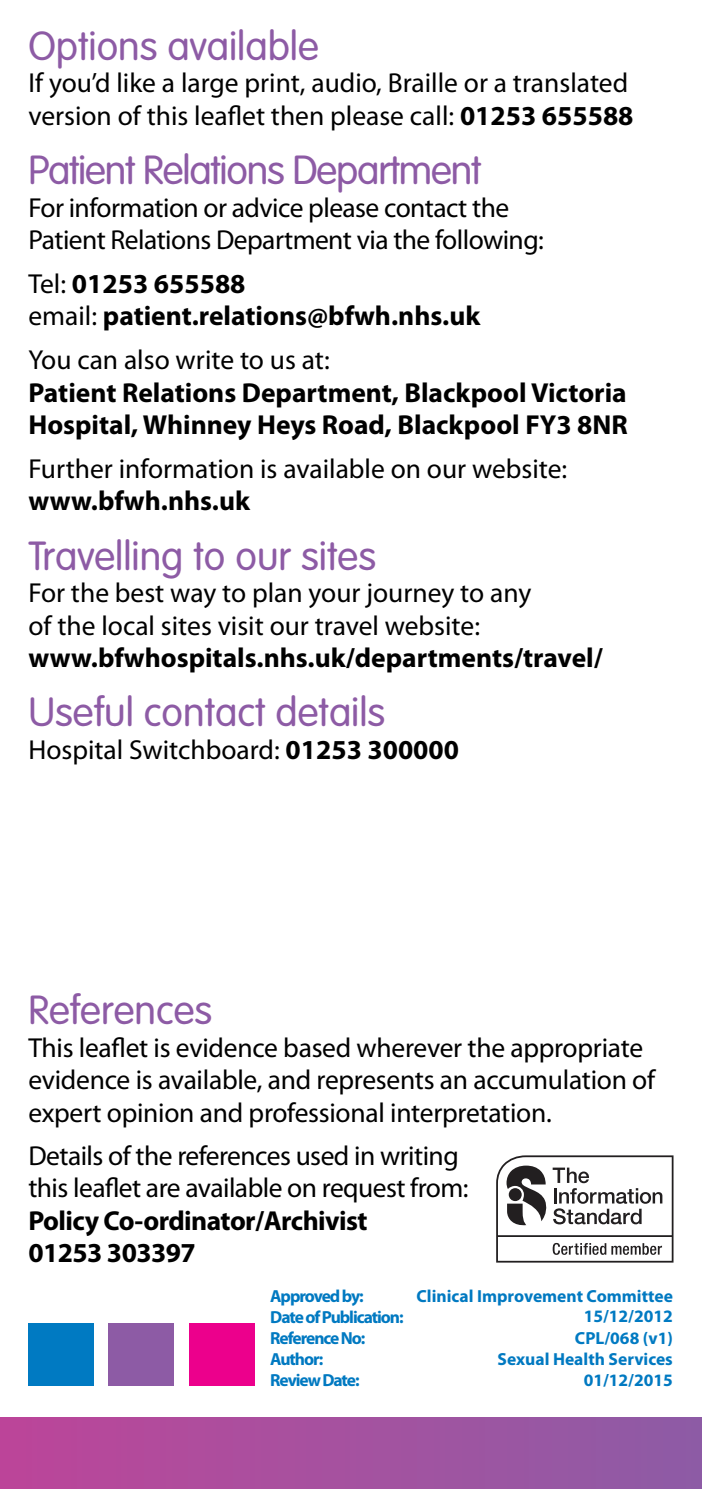
<style>
.page{position:relative;width:702px;height:1489px;background:#fff}
.page>*{position:absolute;margin:0;border:0;box-sizing:border-box;transform-origin:0 0}
.t1{font:300 40px "VAG Rounded";color:#8d5ba5}
.t2{font:300 40px "VAG Rounded";letter-spacing:-.03em;color:#8d5ba5}
.t3{font:27.5px/32.5px "Myriad Pro";letter-spacing:-.01em;color:#000}
.t4{font:700 27.5px/32.5px "Myriad Pro";color:#000}
.t5{font:700 27.5px/32.5px "Myriad Pro";letter-spacing:-.02em;color:#000}
.t6{font:700 17.5px/21px "Myriad Pro";letter-spacing:-.06em;color:#0079c1}
.t7{font:700 17.5px "Myriad Pro";letter-spacing:-.015em;color:#0079c1}
.t8{font:700 17.5px "Myriad Pro";color:#007ac2}
.s1{font-weight:700}
.s2{font-weight:400}
</style>
<div class="page">
<div style="left:0;top:1417px;width:702px;height:71px;background:linear-gradient(to right,#bc4699,#8d5ca5)"></div>
<div style="left:28px;top:1323px;width:65px;height:62px;background:#007ac2"></div>
<div style="left:109px;top:1323px;width:65px;height:62px;background:#8d5ba5"></div>
<div style="left:189px;top:1323px;width:65px;height:62px;background:#ec008c"></div>
<svg style="left:496px;top:1155px;width:177px;height:107px"></svg>
<h1 class="t1" style="left:28px;top:23px;width:292px">Options available</h1>
<p class="t3" style="left:28px;top:66px;width:606px">If you’d like a large print, audio, Braille or a translated version of this leaflet then please call: <span class="s1">01253 655588</span></p>
<h1 class="t2" style="left:28px;top:147px;width:454px">Patient Relations Department</h1>
<p class="t3" style="left:28px;top:191px;width:517px">For information or advice please contact the<br>Patient Relations Department via the following:</p>
<p class="t4" style="left:28px;top:266px;width:453px"><span class="s2">Tel:</span> 01253 655588<br><span class="s2">email:</span> patient.relations@bfwh.nhs.uk</p>
<p class="t3" style="left:28px;top:343px;width:303px">You can also write to us at:</p>
<p class="t4" style="left:28px;top:375px;width:601px">Patient Relations Department, Blackpool Victoria<br>Hospital, Whinney Heys Road, Blackpool FY3 8NR</p>
<p class="t3" style="left:28px;top:452px;width:540px">Further information is available on our website:</p>
<p class="t4" style="left:28px;top:484px;width:223px">www.bfwh.nhs.uk</p>
<h1 class="t1" style="left:28px;top:532px;width:349px">Travelling to our sites</h1>
<p class="t3" style="left:28px;top:576px;width:504px">For the best way to plan your journey to any of the local sites visit our travel website:</p>
<p class="t4" style="left:28px;top:640px;width:576px">www.bfwhospitals.nhs.uk/departments/travel/</p>
<h1 class="t1" style="left:28px;top:689px;width:358px">Useful contact details</h1>
<p class="t3" style="left:28px;top:732px;width:432px">Hospital Switchboard: <span class="s1">01253 300000</span></p>
<h1 class="t1" style="left:28px;top:987px;width:185px">References</h1>
<p class="t3" style="left:28px;top:1030px;width:628px">This leaflet is evidence based wherever the appropriate evidence is available, and represents an accumulation of expert opinion and professional interpretation.</p>
<p class="t3" style="left:28px;top:1138px;width:441px">Details of the references used in writing this leaflet are available on request from:</p>
<p class="t5" style="left:28px;top:1203px;width:341px">Policy Co-ordinator/Archivist<br>01253 303397</p>
<p class="t6" style="left:270px;top:1284px;width:135px">Approved by:<br>Date of Publication:<br>Reference No:<br>Author:<br>Review Date:</p>
<p class="t7" style="left:416px;top:1284px;width:258px">Clinical Improvement Committee</p>
<p class="t8" style="left:583px;top:1304px;width:91px">15/12/2012</p>
<p class="t8" style="left:575px;top:1326px;width:99px">CPL/068 (v1)</p>
<p class="t7" style="left:497px;top:1347px;width:177px">Sexual Health Services</p>
<p class="t7" style="left:583px;top:1368px;width:91px">01/12/2015</p>
</div>
